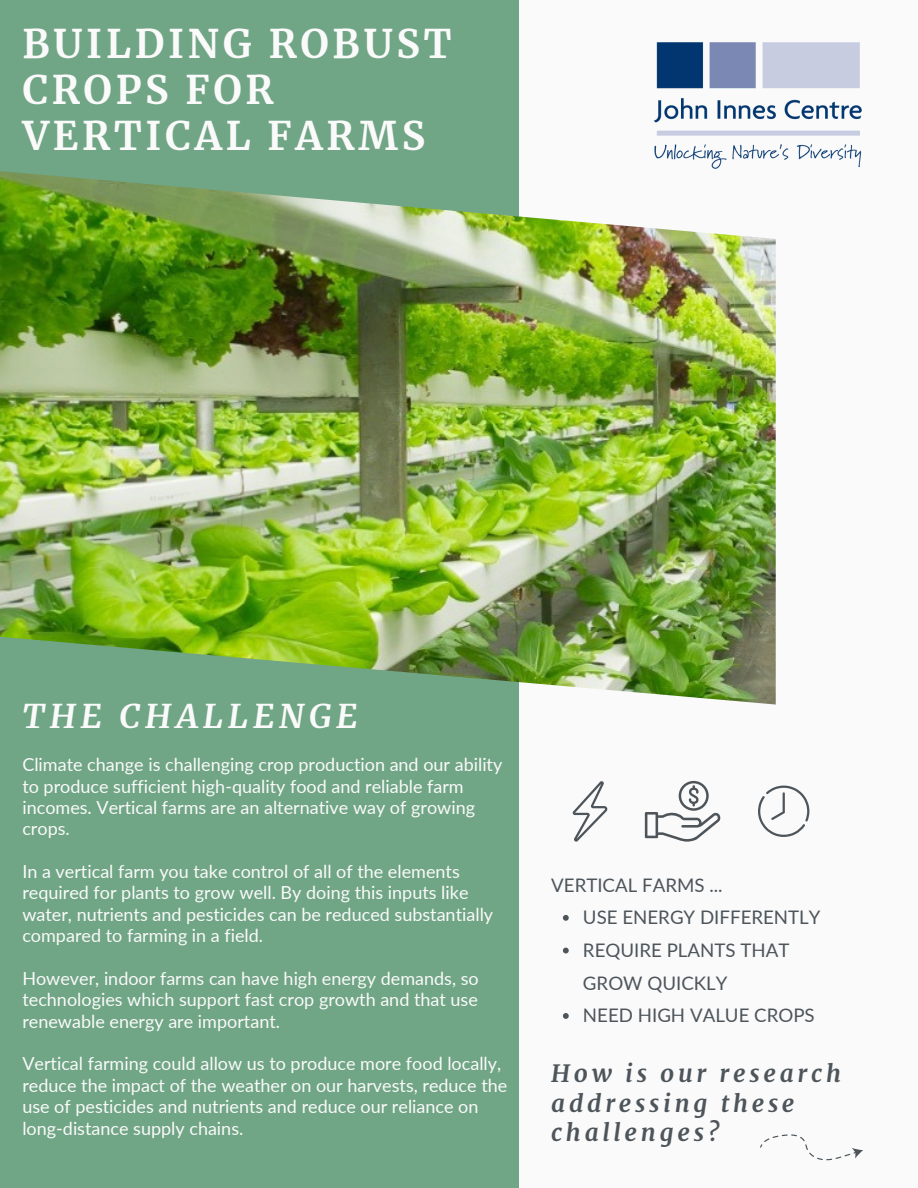
<style>
.page{position:relative;width:918px;height:1188px;background:#fafafa}
.page>*{position:absolute;margin:0;border:0;box-sizing:border-box;transform-origin:0 0}
.t1{font:700 39px/46.2px "Merriweather";letter-spacing:.095em;color:#fafafa}
.t2{font:italic 700 33px "Merriweather";letter-spacing:.155em;color:#fafafa}
.t3{font:italic 700 24px "Merriweather";letter-spacing:.155em;color:#4d555b}
.t4{font:18.75px/32.7px "Lato";color:#4d555b}
.t5{font:18px/21.3px "Lato";color:#fafafa}
</style>
<div class="page">
<div style="left:0;top:0;width:518px;height:1188px;background:#70a585"></div>
<img style="left:0;top:171px;width:776px;height:533px">
<svg style="left:573px;top:781px;width:34px;height:61px"></svg>
<svg style="left:758px;top:786px;width:51px;height:51px"></svg>
<svg style="left:645px;top:781px;width:76px;height:61px"></svg>
<svg style="left:563px;top:915px;width:6px;height:6px"></svg>
<svg style="left:563px;top:948px;width:6px;height:5px"></svg>
<svg style="left:563px;top:1013px;width:6px;height:6px"></svg>
<img style="left:644px;top:42px;width:218px;height:150px">
<svg style="left:760px;top:1134px;width:103px;height:26px"></svg>
<p class="t1" style="left:22px;top:21px;width:431px">BUILDING ROBUST<br>CROPS FOR<br>VERTICAL FARMS</p>
<p class="t2" style="left:22px;top:695px;width:336px">THE CHALLENGE</p>
<p class="t5" style="left:22px;top:754px;width:482px">Climate change is challenging crop production and our ability to produce sufficient high-quality food and reliable farm incomes. Vertical farms are an alternative way of growing crops.</p>
<p class="t5" style="left:22px;top:860px;width:472px">In a vertical farm you take control of all of the elements required for plants to grow well. By doing this inputs like water, nutrients and pesticides can be reduced substantially compared to farming in a field.</p>
<p class="t5" style="left:22px;top:967px;width:458px;text-align:justify">However, indoor farms can have high energy demands, so technologies which support fast crop growth and that use renewable energy are important.</p>
<p class="t5" style="left:22px;top:1053px;width:486px">Vertical farming could allow us to produce more food locally, reduce the impact of the weather on our harvests, reduce the use of pesticides and nutrients and reduce our reliance on long-distance supply chains.</p>
<p class="t4" style="left:551px;top:868px;width:173px">VERTICAL FARMS ...</p>
<p class="t4" style="left:583px;top:901px;width:239px">USE ENERGY DIFFERENTLY</p>
<p class="t4" style="left:583px;top:933px;width:208px">REQUIRE PLANTS THAT<br>GROW QUICKLY</p>
<p class="t4" style="left:583px;top:999px;width:233px">NEED HIGH VALUE CROPS</p>
<p class="t3" style="left:551px;top:1059px;width:291px">How is our research</p>
<p class="t3" style="left:551px;top:1088px;width:245px">addressing these</p>
<p class="t3" style="left:551px;top:1117px;width:169px">challenges?</p>
</div>
